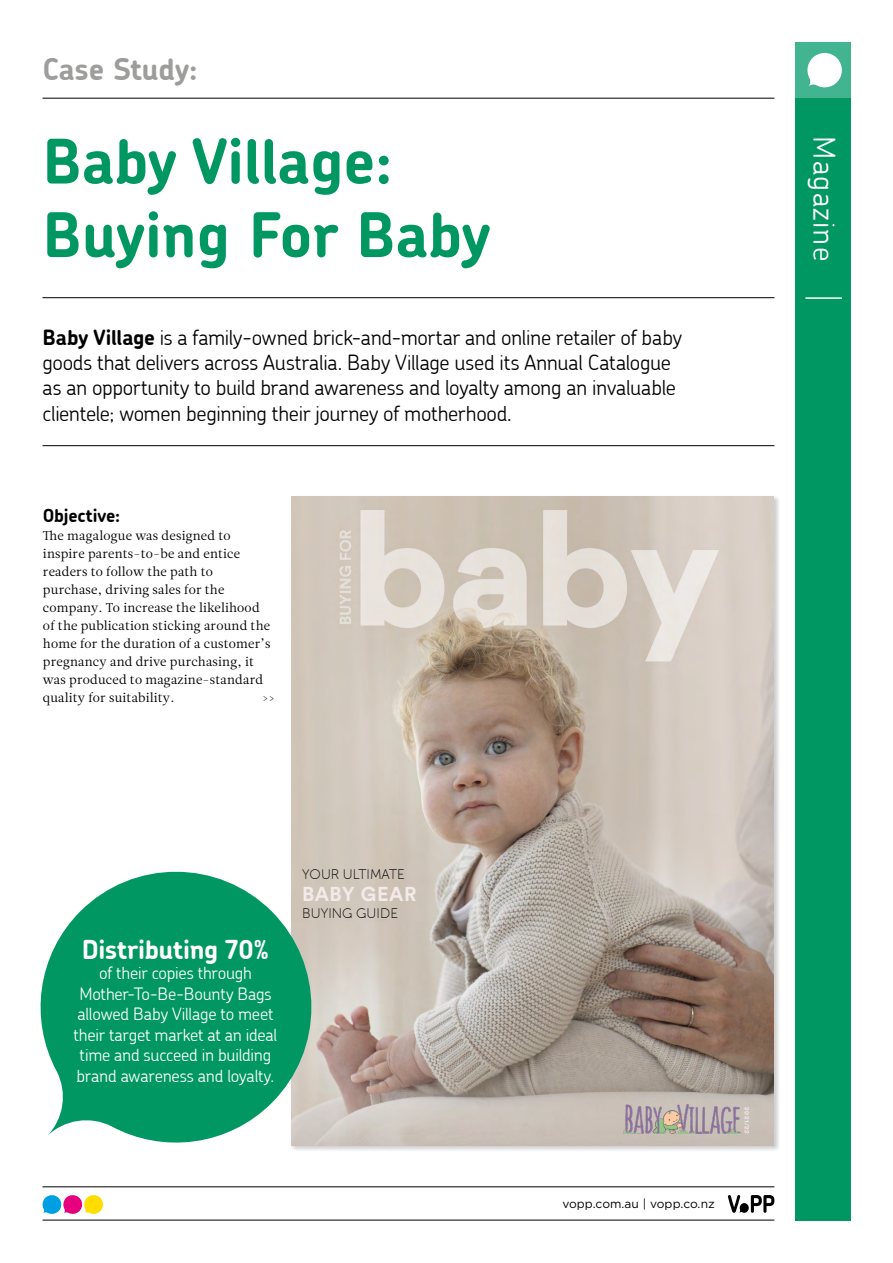
<style>
.page{position:relative;width:893px;height:1263px;background:#fff}
.page>*{position:absolute;margin:0;border:0;box-sizing:border-box;transform-origin:0 0}
.t1{font:700 61.5px/73.5px "Chevin";color:#009762}
.t2{font:700 30px "Chevin";letter-spacing:-.005em;color:#9d9d9c}
.t3{font:300 30px "Chevin";letter-spacing:.04em;color:#fff}
.t4{font:700 26.1px "Chevin";letter-spacing:-.015em;color:#fff}
.t5{font:300 21px/25.2px "Chevin";letter-spacing:-.015em;color:#000}
.t6{font:700 19.95px "Circular Std";letter-spacing:.025em;color:#f3eaea}
.t7{font:700 18px "Chevin";letter-spacing:-.01em;color:#000}
.t8{font:300 17.1px/20.4px "Chevin";letter-spacing:-.015em;color:#fff;text-align:center}
.t9{font:13.8px "Museo Sans Rounded 100";letter-spacing:.005em;color:#000}
.t10{font:12.75px/18px "Leitura News Roman 1";letter-spacing:.015em;color:#000}
.t11{font:12px "Gotham";letter-spacing:.005em;color:#000}
.t12{font:700 6.45px "Circular Std";letter-spacing:.08em;color:#f3eaea}
.s1{font-weight:700}
</style>
<div class="page">
<hr style="left:43px;top:1186px;width:731px;height:1px;background:#000">
<hr style="left:43px;top:1220px;width:731px;height:1px;background:#000">
<svg style="left:728px;top:1195px;width:46px;height:18px"></svg>
<svg style="left:42px;top:1195px;width:61px;height:19px"></svg>
<hr style="left:43px;top:445px;width:731px;height:1px;background:#000">
<hr style="left:43px;top:297px;width:731px;height:1px;background:#000">
<hr style="left:43px;top:98px;width:731px;height:1px;background:#000">
<div style="left:795px;top:43px;width:56px;height:1178px;background:#009762"></div>
<div style="left:795px;top:43px;width:56px;height:55px;background:#42b48f"></div>
<svg style="left:807px;top:53px;width:35px;height:35px"></svg>
<hr style="left:805px;top:297px;width:37px;height:2px;background:#fff">
<div style="left:289px;top:495px;width:491px;height:657px;background:#000;opacity:.2"></div>
<img style="left:292px;top:497px;width:482px;height:648px">
<img style="left:623px;top:1104px;width:119px;height:29px">
<svg style="left:40px;top:858px;width:285px;height:294px;fill:#009762"></svg>
<h2 class="t2" style="left:43px;top:49px;width:157px">Case Study:</h2>
<h1 class="t1" style="left:43px;top:123px;width:450px">Baby Village:<br>Buying For Baby</h1>
<h2 class="t3" style="left:844px;top:136px;width:127px;rotate:90deg">Magazine</h2>
<p class="t5" style="left:43px;top:324px;width:641px"><span class="s1">Baby Village</span> is a family-owned brick-and-mortar and online retailer of baby goods that delivers across Australia. Baby Village used its Annual Catalogue as an opportunity to build brand awareness and loyalty among an invaluable clientele; women beginning their journey of motherhood.</p>
<h3 class="t7" style="left:43px;top:504px;width:79px">Objective:</h3>
<p class="t10" style="left:43px;top:527px;width:229px">The magalogue was designed to inspire parents-to-be and entice readers to follow the path to purchase, driving sales for the company. To increase the likelihood of the publication sticking around the home for the duration of a customer’s pregnancy and drive purchasing, it was produced to magazine-standard quality for suitability.</p>
<p class="t10" style="left:263px;top:689px;width:14px">&gt;&gt;</p>
<h3 class="t4" style="left:82px;top:932px;width:188px">Distributing 70%</h3>
<h3 class="t8" style="left:74px;top:963px;width:205px">of their copies through<br>Mother-To-Be-Bounty Bags allowed Baby Village to meet their target market at an ideal time and succeed in building brand awareness and loyalty.</h3>
<p class="t9" style="left:302px;top:867px;width:104px">YOUR ULTIMATE</p>
<h3 class="t6" style="left:302px;top:881px;width:116px">BABY GEAR</h3>
<p class="t9" style="left:302px;top:906px;width:97px">BUYING GUIDE</p>
<p class="t11" style="left:562px;top:1196px;width:154px">vopp.com.au | vopp.co.nz</p>
<p class="t12" style="left:751px;top:1107px;width:28px;rotate:90deg">2021/22</p>
</div>
